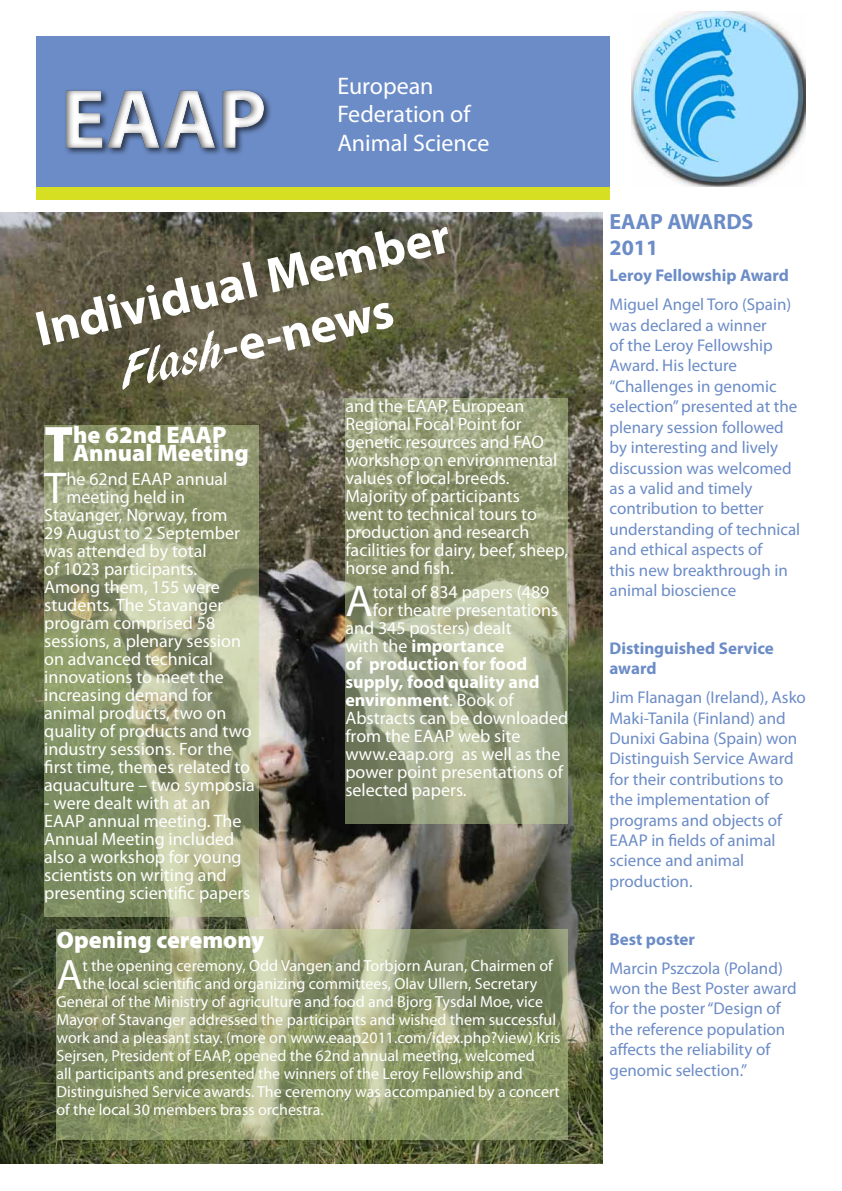
<style>
.page{position:relative;width:842px;height:1191px;background:#fff}
.page>*{position:absolute;margin:0;border:0;box-sizing:border-box;transform-origin:0 0}
.t1{font:700 85px "Myriad Pro";color:#fff}
.t2{font:700 50px/60px "Myriad Pro";color:#fff;text-align:center}
.t3{font:44.7px "Myriad Pro";color:#fff}
.t4{font:42.7px "Myriad Pro";color:#fff}
.t5{font:900 24px/18px "Myriad Pro";color:#fff}
.t6{font:24px/28.8px "Myriad Pro";color:#fff}
.t7{font:700 22px/26.4px "Myriad Pro";color:#6c8cc7}
.t8{font:18px/18px "Myriad Pro";color:#fff}
.t9{font:700 18px "Myriad Pro";color:#fff}
.t10{font:17px/20.4px "Myriad Pro";color:#6c8cc7}
.t11{font:700 17px/20.4px "Myriad Pro";color:#6c8cc7}
.t12{font:16px "Myriad Pro";color:#fff}
.s1{font-family:"ARBLANCA";font-weight:400}
.s2{font-size:50.7px}
.s3{font-weight:400}
</style>
<div class="page">
<div style="left:36px;top:36px;width:573px;height:153px;background:#6c8cc7"></div>
<div style="left:36px;top:187px;width:573px;height:12px;background:#d7df23"></div>
<img style="left:0;top:212px;width:602px;height:951px">
<svg style="left:44px;top:425px;width:214px;height:491px;background:#969f77"></svg>
<svg style="left:345px;top:399px;width:223px;height:425px;background:#99a07e"></svg>
<div style="left:46px;top:63px;width:328px;height:110px;background:#000;opacity:.6"></div>
<img style="left:631px;top:11px;width:175px;height:176px">
<svg style="left:56px;top:929px;width:512px;height:211px;background:#8e986d"></svg>
<h1 class="t1" style="left:60px;top:64px;width:208px">EAAP</h1>
<h3 class="t6" style="left:337px;top:71px;width:135px">European<br>Federation of</h3>
<h3 class="t6" style="left:337px;top:128px;width:154px">Animal Science</h3>
<h2 class="t2" style="left:29px;top:299px;width:425px;rotate:-13deg">Individual Member<br><span class="s1">Flash</span>-e-news</h2>
<h3 class="t5" style="left:73px;top:426px;width:177px;text-indent:-29px"><span class="s2">T</span>he 62nd EAAP<br>Annual Meeting</h3>
<h3 class="t3" style="left:44px;top:460px;width:24px">T</h3>
<p class="t8" style="left:66px;top:470px;width:163px">he 62nd EAAP annual</p>
<p class="t8" style="left:66px;top:488px;width:120px">meeting held in</p>
<p class="t8" style="left:44px;top:506px;width:185px">Stavanger, Norway, from</p>
<p class="t8" style="left:44px;top:524px;width:197px">29 August to 2 September</p>
<p class="t8" style="left:44px;top:542px;width:164px">was attended by total</p>
<p class="t8" style="left:44px;top:560px;width:154px">of 1023 participants.</p>
<p class="t8" style="left:44px;top:578px;width:177px">Among them, 155 were</p>
<p class="t8" style="left:44px;top:596px;width:180px">students. The Stavanger</p>
<p class="t8" style="left:44px;top:614px;width:172px">program comprised 58</p>
<p class="t8" style="left:44px;top:632px;width:198px">sessions, a plenary session</p>
<p class="t8" style="left:44px;top:650px;width:170px">on advanced technical</p>
<p class="t8" style="left:44px;top:668px;width:181px">innovations to meet the</p>
<p class="t8" style="left:44px;top:686px;width:170px">increasing demand for</p>
<p class="t8" style="left:44px;top:704px;width:184px">animal products, two on</p>
<p class="t8" style="left:44px;top:722px;width:209px">quality of products and two</p>
<p class="t8" style="left:44px;top:740px;width:189px">industry sessions. For the</p>
<p class="t8" style="left:44px;top:758px;width:207px">first time, themes related to</p>
<p class="t8" style="left:44px;top:776px;width:212px">aquaculture – two symposia</p>
<p class="t8" style="left:44px;top:794px;width:208px">- were dealt with at an<br>EAAP annual meeting. The<br>Annual Meeting included also a workshop for young scientists on writing and presenting scientific papers</p>
<p class="t8" style="left:345px;top:397px;width:224px">and the EAAP, European<br>Regional Focal Point for genetic resources and FAO workshop on environmental values of local breeds.<br>Majority of participants<br>went to technical tours to production and research facilities for dairy, beef, sheep, horse and fish.</p>
<h3 class="t3" style="left:345px;top:573px;width:29px">A</h3>
<p class="t8" style="left:373px;top:583px;width:178px">total of 834 papers (489</p>
<p class="t8" style="left:373px;top:601px;width:187px">for theatre presentations</p>
<p class="t8" style="left:345px;top:619px;width:168px">and 345 posters) dealt</p>
<p class="t9" style="left:345px;top:634px;width:160px"><span class="s3">with the</span> importance</p>
<p class="t9" style="left:345px;top:652px;width:183px">of production for food</p>
<p class="t9" style="left:345px;top:670px;width:195px">supply, food quality and</p>
<p class="t9" style="left:345px;top:688px;width:170px">environment<span class="s3">. Book of</span></p>
<p class="t8" style="left:345px;top:709px;width:224px">Abstracts can be downloaded</p>
<p class="t8" style="left:345px;top:727px;width:177px">from the EAAP web site</p>
<p class="t8" style="left:345px;top:745px;width:217px">www.eaap.org as well as the</p>
<p class="t8" style="left:345px;top:763px;width:219px">power point presentations of</p>
<p class="t8" style="left:345px;top:781px;width:123px">selected papers.</p>
<h3 class="t5" style="left:56px;top:930px;width:209px">Opening ceremony</h3>
<h3 class="t4" style="left:56px;top:948px;width:28px">A</h3>
<p class="t12" style="left:83px;top:956px;width:472px">t the opening ceremony, Odd Vangen and Torbjorn Auran, Chairmen of</p>
<p class="t12" style="left:83px;top:974px;width:456px">the local scientific and organizing committees, Olav Ullern, Secretary</p>
<p class="t12" style="left:56px;top:992px;width:488px">General of the Ministry of agriculture and food and Bjorg Tysdal Moe, vice</p>
<p class="t12" style="left:56px;top:1010px;width:501px">Mayor of Stavanger addressed the participants and wished them successful</p>
<p class="t12" style="left:56px;top:1028px;width:506px">work and a pleasant stay. (more on www.eaap2011.com/idex.php?view) Kris</p>
<p class="t12" style="left:56px;top:1046px;width:480px">Sejrsen, President of EAAP, opened the 62nd annual meeting, welcomed</p>
<p class="t12" style="left:56px;top:1064px;width:468px">all participants and presented the winners of the Leroy Fellowship and</p>
<p class="t12" style="left:56px;top:1082px;width:505px">Distinguished Service awards. The ceremony was accompanied by a concert</p>
<p class="t12" style="left:56px;top:1100px;width:269px">of the local 30 members brass orchestra.</p>
<p class="t7" style="left:609px;top:207px;width:145px">EAAP AWARDS<br>2011</p>
<p class="t11" style="left:609px;top:265px;width:181px">Leroy Fellowship Award</p>
<p class="t10" style="left:609px;top:294px;width:192px">Miguel Angel Toro (Spain) was declared a winner<br>of the Leroy Fellowship<br>Award. His lecture “Challenges in genomic selection” presented at the plenary session followed by interesting and lively discussion was welcomed as a valid and timely contribution to better understanding of technical and ethical aspects of<br>this new breakthrough in animal bioscience</p>
<p class="t11" style="left:609px;top:637px;width:166px">Distinguished Service award</p>
<p class="t10" style="left:609px;top:687px;width:198px">Jim Flanagan (Ireland), Asko<br>Maki-Tanila (Finland) and<br>Dunixi Gabina (Spain) won<br>Distinguish Service Award for their contributions to the implementation of programs and objects of<br>EAAP in fields of animal science and animal production.</p>
<p class="t11" style="left:609px;top:928px;width:87px">Best poster</p>
<p class="t10" style="left:609px;top:957px;width:189px">Marcin Pszczola (Poland) won the Best Poster award for the poster “Design of the reference population affects the reliability of genomic selection.”</p>
</div>
